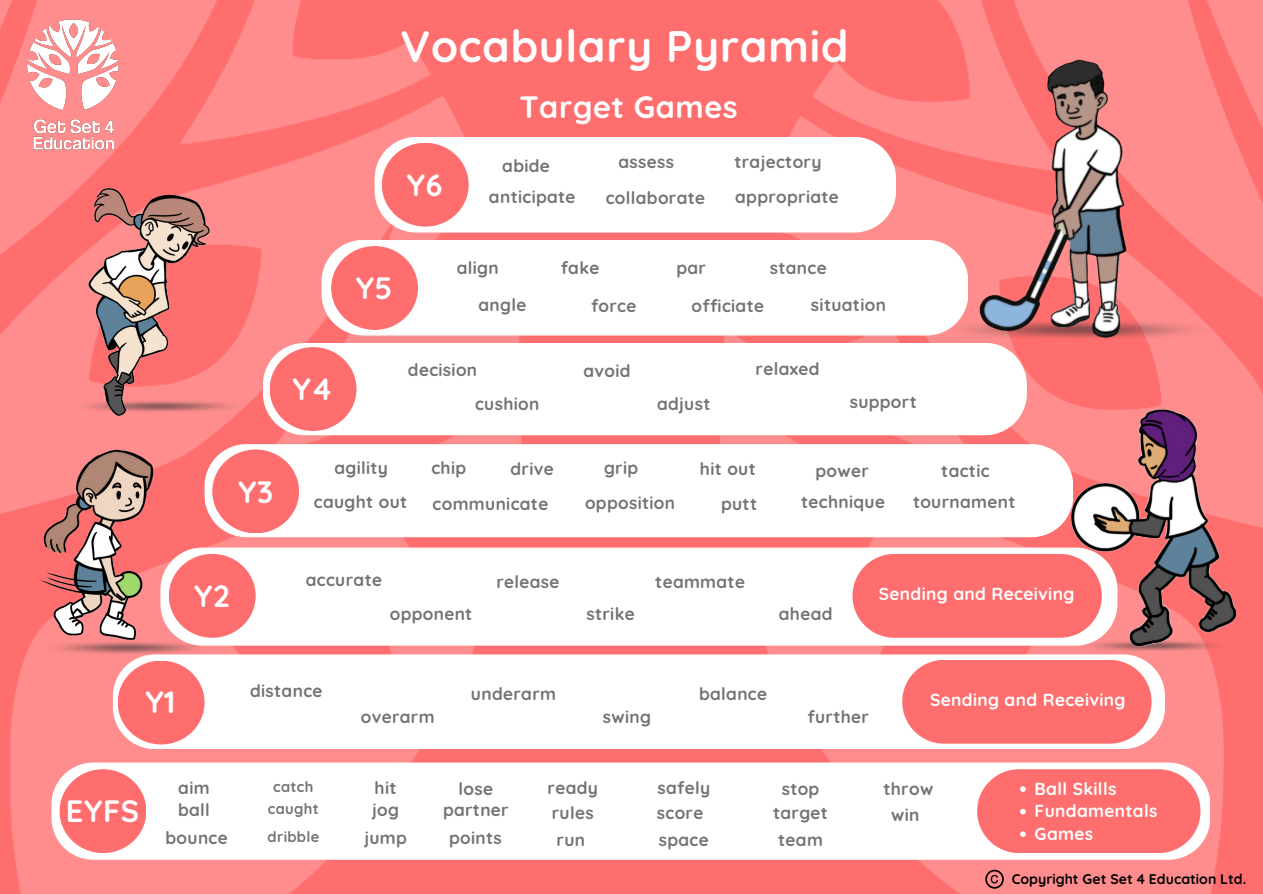
<style>
.page{position:relative;width:1263px;height:894px;background:#fff}
.page>*{position:absolute;margin:0;border:0;box-sizing:border-box;transform-origin:0 0}
.t1{font:700 43.95px "Quicksand";letter-spacing:.02em;color:#fff}
.t2{font:700 30.75px "Quicksand";letter-spacing:.02em;color:#fff}
.t3{font:700 17.25px "Quicksand";letter-spacing:.02em;color:#737373}
.t4{font:700 17.25px "Quicksand";letter-spacing:.02em;color:#fff}
.t5{font:700 14.7px "Quicksand";letter-spacing:.02em;color:#737373}
.t6{font:700 14.1px "Quicksand";color:#000}
</style>
<div class="page">
<div style="left:0;top:0;width:1263px;height:893px;background:#ff6e6e"></div>
<img style="left:0;top:0;width:526px;height:893px">
<img style="left:718px;top:0;width:545px;height:893px">
<div style="left:51px;top:762px;width:1159px;height:97px;background:#fff"></div>
<div style="left:113px;top:654px;width:1052px;height:94px;background:#fff"></div>
<div style="left:160px;top:547px;width:957px;height:98px;background:#fff;border-radius:42px"></div>
<div style="left:208px;top:444px;width:815px;height:93px;background:#fff"></div>
<div style="left:283px;top:343px;width:740px;height:92px;background:#fff"></div>
<div style="left:321px;top:240px;width:630px;height:95px;background:#fff"></div>
<div style="left:375px;top:137px;width:521px;height:95px;background:#fff"></div>
<div style="left:60px;top:769px;width:86px;height:83px;background:#ff6e6e;border-radius:50%"></div>
<div style="left:118px;top:660px;width:87px;height:84px;background:#ff6e6e;border-radius:50%"></div>
<div style="left:169px;top:553px;width:87px;height:84px;background:#ff6e6e;border-radius:50%"></div>
<div style="left:212px;top:449px;width:87px;height:84px;background:#ff6e6e;border-radius:50%"></div>
<div style="left:270px;top:347px;width:86px;height:84px;background:#ff6e6e;border-radius:50%"></div>
<div style="left:331px;top:246px;width:87px;height:84px;background:#ff6e6e;border-radius:50%"></div>
<div style="left:382px;top:143px;width:87px;height:83px;background:#ff6e6e;border-radius:50%"></div>
<div style="left:977px;top:769px;width:223px;height:83px;background:#ff6e6e;border-radius:42px"></div>
<img style="left:27px;top:20px;width:91px;height:129px">
<img style="left:939px;top:320px;width:276px;height:19px">
<svg style="left:1020px;top:786px;width:6px;height:5px"></svg>
<svg style="left:1020px;top:808px;width:6px;height:6px"></svg>
<svg style="left:1020px;top:831px;width:6px;height:5px"></svg>
<img style="left:1077px;top:648px;width:153px;height:3px">
<img style="left:208px;top:645px;width:4px;height:9px">
<img style="left:951px;top:57px;width:227px;height:302px">
<img style="left:38px;top:131px;width:245px;height:326px">
<img style="left:2px;top:429px;width:206px;height:230px">
<div style="left:902px;top:659px;width:249px;height:84px;background:#ff6e6e;border-radius:42px"></div>
<div style="left:852px;top:553px;width:250px;height:84px;background:#ff6e6e;border-radius:42px"></div>
<img style="left:1023px;top:354px;width:230px;height:294px">
<svg style="left:985px;top:869px;width:19px;height:19px"></svg>
<p class="t1" style="left:400px;top:18px;width:449px">Vocabulary Pyramid</p>
<p class="t2" style="left:407px;top:165px;width:37px">Y6</p>
<p class="t2" style="left:519px;top:88px;width:220px">Target Games</p>
<p class="t3" style="left:502px;top:154px;width:49px">abide</p>
<p class="t3" style="left:618px;top:151px;width:57px">assess</p>
<p class="t3" style="left:734px;top:151px;width:89px">trajectory</p>
<p class="t3" style="left:735px;top:186px;width:105px">appropriate</p>
<p class="t3" style="left:489px;top:186px;width:88px">anticipate</p>
<p class="t3" style="left:606px;top:186px;width:101px">collaborate</p>
<p class="t2" style="left:238px;top:471px;width:36px">Y3</p>
<p class="t2" style="left:292px;top:369px;width:42px">Y4</p>
<p class="t2" style="left:356px;top:268px;width:38px">Y5</p>
<p class="t3" style="left:457px;top:256px;width:43px">align</p>
<p class="t3" style="left:770px;top:256px;width:58px">stance</p>
<p class="t3" style="left:561px;top:256px;width:40px">fake</p>
<p class="t3" style="left:591px;top:294px;width:47px">force</p>
<p class="t3" style="left:692px;top:294px;width:74px">officiate</p>
<p class="t3" style="left:676px;top:256px;width:31px">par</p>
<p class="t3" style="left:478px;top:293px;width:49px">angle</p>
<p class="t3" style="left:811px;top:293px;width:76px">situation</p>
<p class="t3" style="left:408px;top:358px;width:71px">decision</p>
<p class="t3" style="left:475px;top:392px;width:66px">cushion</p>
<p class="t3" style="left:583px;top:360px;width:49px">avoid</p>
<p class="t3" style="left:657px;top:392px;width:55px">adjust</p>
<p class="t3" style="left:756px;top:357px;width:66px">relaxed</p>
<p class="t3" style="left:850px;top:390px;width:69px">support</p>
<p class="t3" style="left:334px;top:456px;width:55px">agility</p>
<p class="t3" style="left:431px;top:456px;width:36px">chip</p>
<p class="t3" style="left:604px;top:456px;width:36px">grip</p>
<p class="t3" style="left:700px;top:458px;width:57px">hit out</p>
<p class="t3" style="left:721px;top:492px;width:37px">putt</p>
<p class="t3" style="left:511px;top:457px;width:45px">drive</p>
<p class="t3" style="left:815px;top:459px;width:55px">power</p>
<p class="t3" style="left:314px;top:491px;width:95px">caught out</p>
<p class="t3" style="left:801px;top:490px;width:85px">technique</p>
<p class="t3" style="left:585px;top:491px;width:92px">opposition</p>
<p class="t3" style="left:433px;top:492px;width:117px">communicate</p>
<p class="t3" style="left:941px;top:459px;width:50px">tactic</p>
<p class="t3" style="left:913px;top:491px;width:104px">tournament</p>
<p class="t2" style="left:194px;top:576px;width:37px">Y2</p>
<p class="t3" style="left:306px;top:568px;width:78px">accurate</p>
<p class="t3" style="left:390px;top:602px;width:84px">opponent</p>
<p class="t3" style="left:496px;top:571px;width:65px">release</p>
<p class="t3" style="left:586px;top:602px;width:50px">strike</p>
<p class="t3" style="left:655px;top:571px;width:91px">teammate</p>
<p class="t3" style="left:779px;top:602px;width:55px">ahead</p>
<p class="t4" style="left:879px;top:582px;width:197px">Sending and Receiving</p>
<p class="t2" style="left:145px;top:682px;width:32px">Y1</p>
<p class="t3" style="left:250px;top:680px;width:74px">distance</p>
<p class="t2" style="left:66px;top:791px;width:75px">EYFS</p>
<p class="t3" style="left:178px;top:777px;width:33px">aim</p>
<p class="t3" style="left:178px;top:798px;width:33px">ball</p>
<p class="t3" style="left:166px;top:826px;width:64px">bounce</p>
<p class="t5" style="left:273px;top:777px;width:42px">catch</p>
<p class="t5" style="left:268px;top:798px;width:52px">caught</p>
<p class="t5" style="left:268px;top:826px;width:53px">dribble</p>
<p class="t3" style="left:361px;top:705px;width:75px">overarm</p>
<p class="t3" style="left:471px;top:682px;width:87px">underarm</p>
<p class="t3" style="left:603px;top:705px;width:50px">swing</p>
<p class="t3" style="left:699px;top:682px;width:70px">balance</p>
<p class="t3" style="left:808px;top:705px;width:63px">further</p>
<p class="t4" style="left:930px;top:688px;width:197px">Sending and Receiving</p>
<p class="t3" style="left:375px;top:777px;width:23px">hit</p>
<p class="t3" style="left:372px;top:798px;width:28px">jog</p>
<p class="t3" style="left:364px;top:826px;width:44px">jump</p>
<p class="t3" style="left:459px;top:777px;width:36px">lose</p>
<p class="t3" style="left:443px;top:798px;width:67px">partner</p>
<p class="t3" style="left:449px;top:826px;width:54px">points</p>
<p class="t3" style="left:548px;top:777px;width:52px">ready</p>
<p class="t3" style="left:552px;top:801px;width:43px">rules</p>
<p class="t3" style="left:557px;top:828px;width:30px">run</p>
<p class="t3" style="left:657px;top:777px;width:54px">safely</p>
<p class="t3" style="left:657px;top:801px;width:48px">score</p>
<p class="t3" style="left:659px;top:828px;width:51px">space</p>
<p class="t3" style="left:782px;top:777px;width:39px">stop</p>
<p class="t3" style="left:773px;top:801px;width:56px">target</p>
<p class="t3" style="left:778px;top:828px;width:46px">team</p>
<p class="t3" style="left:883px;top:777px;width:51px">throw</p>
<p class="t3" style="left:891px;top:803px;width:30px">win</p>
<p class="t4" style="left:1035px;top:777px;width:83px">Ball Skills</p>
<p class="t4" style="left:1035px;top:799px;width:124px">Fundamentals</p>
<p class="t4" style="left:1035px;top:822px;width:60px">Games</p>
<p class="t6" style="left:1012px;top:869px;width:236px">Copyright Get Set 4 Education Ltd.</p>
</div>
